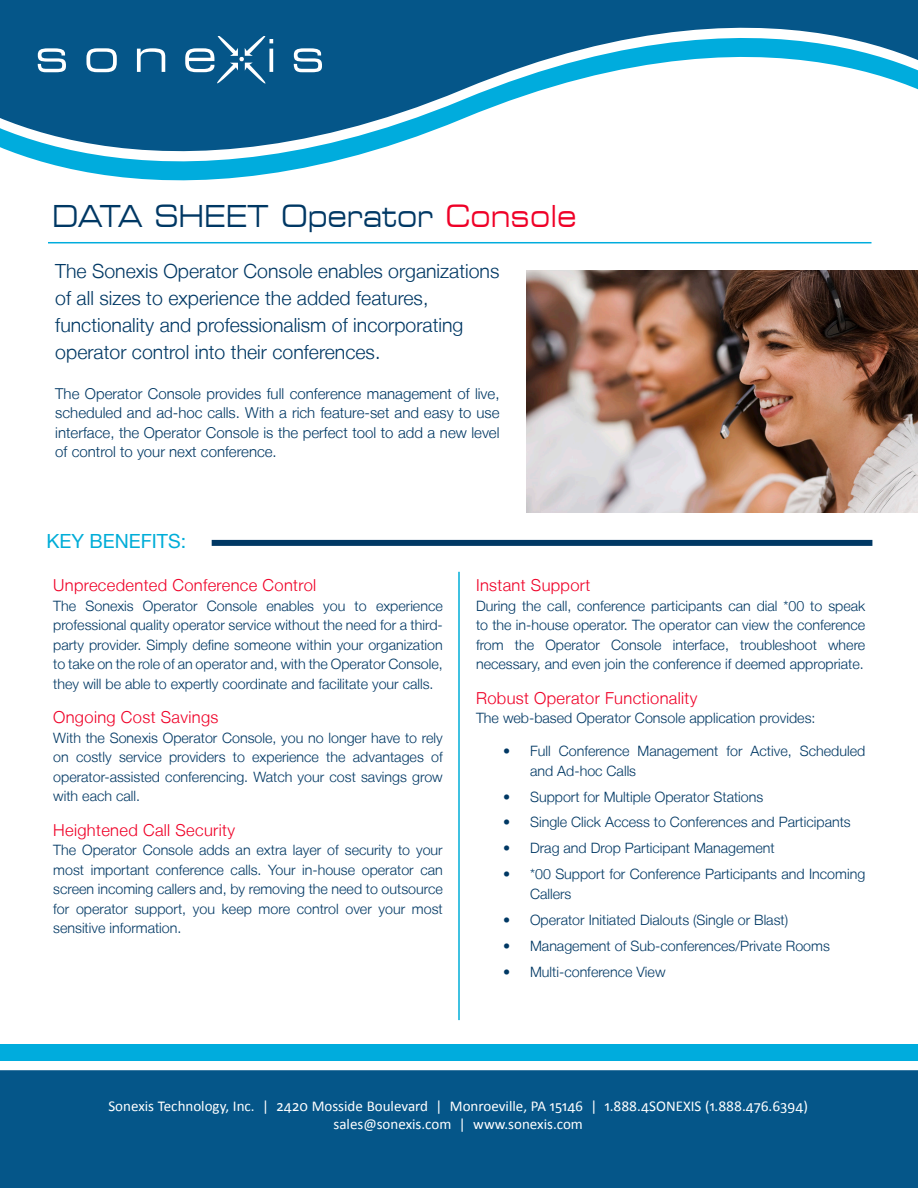
<style>
.page{position:relative;width:918px;height:1188px;background:#fff}
.page>*{position:absolute;margin:0;border:0;box-sizing:border-box;transform-origin:0 0}
.t1{font:expanded 30px "Square 721 BT";color:#003864;scale:.84 1}
.t2{font:300 19.5px/27px "Helvetica Neue LT";color:#003864}
.t3{font:19.5px "Helvetica Neue LT";color:#00add8}
.t4{font:300 16.5px "Helvetica Neue LT";letter-spacing:.02em;color:#ef0027}
.t5{font:300 15px/19.5px "Helvetica Neue LT";color:#003864;text-align:justify}
.copy_-_Off_sans_9_11{font:15px "Calibri";color:#fff}
.t6{font:300 14.25px/19.5px "Helvetica Neue LT";color:#003864;text-align:justify}
.s1{color:#ef0027}
</style>
<div class="page">
<svg style="left:0;top:0;width:918px;height:181px"></svg>
<hr style="left:48px;top:242px;width:824px;height:1px;background:#00acdd">
<hr style="left:458px;top:572px;width:2px;height:448px;background:#00add8">
<div style="left:212px;top:540px;width:660px;height:6px;background:#003864"></div>
<div style="left:0;top:1044px;width:918px;height:89px;background:#00acdd"></div>
<div style="left:0;top:1061px;width:918px;height:72px;background:#fff"></div>
<div style="left:0;top:1070px;width:918px;height:118px;background:#055689"></div>
<svg style="left:38px;top:48px;width:28px;height:24px"></svg>
<svg style="left:86px;top:48px;width:31px;height:24px"></svg>
<svg style="left:137px;top:48px;width:28px;height:24px"></svg>
<svg style="left:294px;top:48px;width:28px;height:24px"></svg>
<svg style="left:185px;top:37px;width:88px;height:48px;background:#3677a0"></svg>
<img style="left:526px;top:270px;width:392px;height:243px">
<p class="t1" style="left:52px;top:198px;width:626px">DATA SHEET Operator <span class="s1">Console</span></p>
<p class="t2" style="left:55px;top:257px;width:446px">The Sonexis Operator Console enables organizations of all sizes to experience the added features, functionality and professionalism of incorporating operator control into their conferences.</p>
<p class="t5" style="left:55px;top:383px;width:446px">The Operator Console provides full conference management of live, scheduled and ad-hoc calls. With a rich feature-set and easy to use interface, the Operator Console is the perfect tool to add a new level of control to your next conference.</p>
<p class="t3" style="left:46px;top:530px;width:141px">KEY BENEFITS:</p>
<p class="t4" style="left:53px;top:575px;width:265px">Unprecedented Conference Control</p>
<p class="t6" style="left:53px;top:595px;width:391px">The Sonexis Operator Console enables you to experience professional quality operator service without the need for a third&shy;party provider. Simply define someone within your organization to take on the role of an operator and, with the Operator Console, they will be able to expertly coordinate and facilitate your calls.</p>
<p class="t4" style="left:53px;top:707px;width:167px">Ongoing Cost Savings</p>
<p class="t6" style="left:53px;top:727px;width:391px">With the Sonexis Operator Console, you no longer have to rely on costly service providers to experience the advantages of operator-assisted conferencing. Watch your cost savings grow with each call.</p>
<p class="t4" style="left:53px;top:820px;width:183px">Heightened Call Security</p>
<p class="t6" style="left:53px;top:840px;width:391px">The Operator Console adds an extra layer of security to your most important conference calls. Your in-house operator can screen incoming callers and, by removing the need to outsource for operator support, you keep more control over your most sensitive information.</p>
<p class="t4" style="left:476px;top:575px;width:116px">Instant Support</p>
<p class="t6" style="left:476px;top:595px;width:391px">During the call, conference participants can dial *00 to speak to the in-house operator. The operator can view the conference from the Operator Console interface, troubleshoot where necessary, and even join the conference if deemed appropriate.</p>
<p class="t4" style="left:476px;top:688px;width:223px">Robust Operator Functionality</p>
<p class="t6" style="left:476px;top:708px;width:341px">The web-based Operator Console application provides:</p>
<p class="t6" style="left:530px;top:741px;width:337px;text-indent:-27px">• Full Conference Management for Active, Scheduled and Ad-hoc Calls</p>
<p class="t6" style="left:503px;top:786px;width:262px">• Support for Multiple Operator Stations</p>
<p class="t6" style="left:503px;top:812px;width:349px">• Single Click Access to Conferences and Participants</p>
<p class="t6" style="left:503px;top:838px;width:273px">• Drag and Drop Participant Management</p>
<p class="t6" style="left:530px;top:864px;width:337px;text-indent:-27px">• *00 Support for Conference Participants and Incoming<br>Callers</p>
<p class="t6" style="left:503px;top:910px;width:287px">• Operator Initiated Dialouts (Single or Blast)</p>
<p class="t6" style="left:503px;top:936px;width:328px">• Management of Sub-conferences/Private Rooms</p>
<p class="t6" style="left:503px;top:962px;width:164px">• Multi-conference View</p>
<p class="copy_-_Off_sans_9_11" style="left:108px;top:1097px;width:701px">Sonexis Technology, Inc. | 2420 Mosside Boulevard | Monroeville, PA 15146 | 1.888.4SONEXIS (1.888.476.6394)</p>
<p class="copy_-_Off_sans_9_11" style="left:334px;top:1115px;width:251px">sales@sonexis.com | www.sonexis.com</p>
</div>
